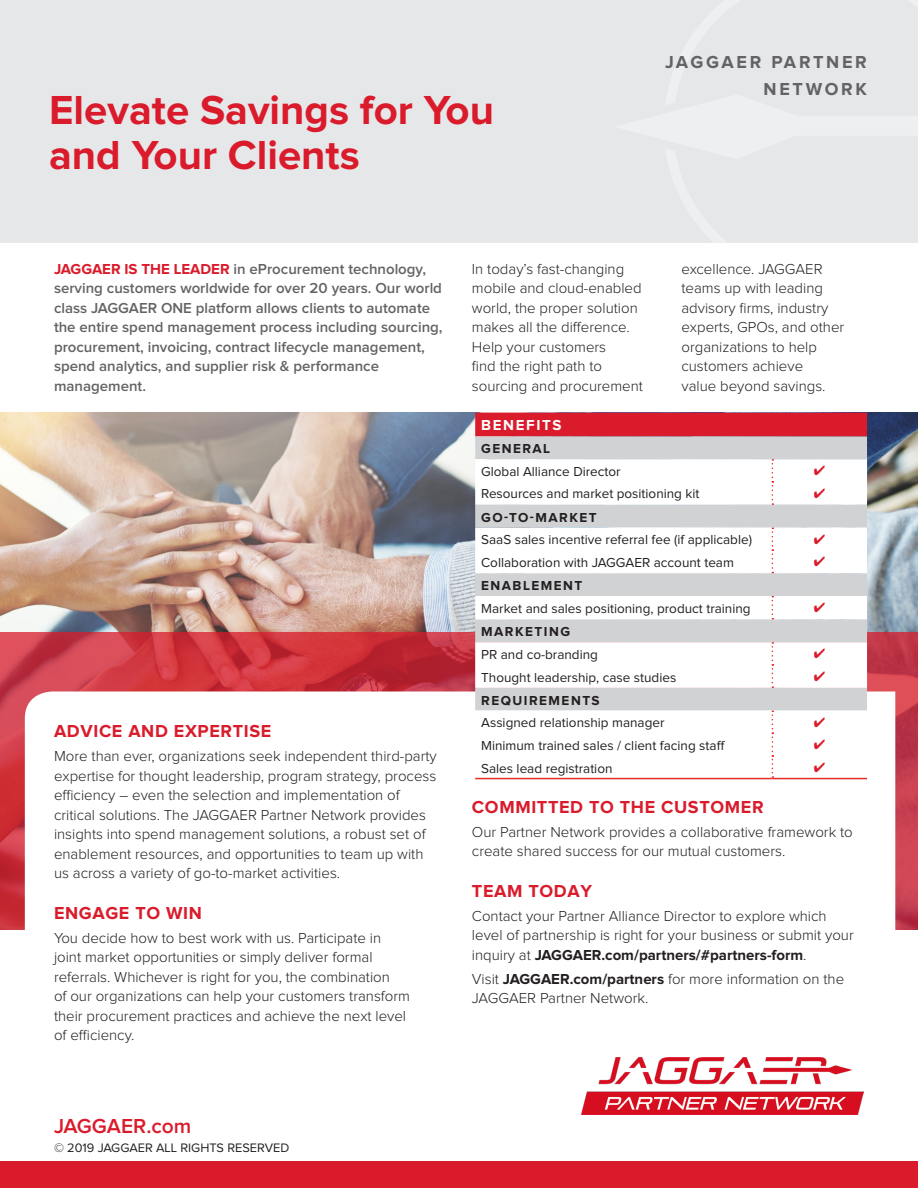
<style>
.page{position:relative;width:918px;height:1188px;background:#fff}
.page>*{position:absolute;margin:0;border:0;box-sizing:border-box;transform-origin:0 0}
.Headline_2{font:700 42px/45px "Proxima Nova";color:#da1b2b}
.Body{font:600 21px "Proxima Nova";color:#da1b2b}
.Subhead_Red{font:700 18px "Proxima Nova";letter-spacing:.035em;color:#da1b2b}
.Headline_1{font:700 18px/27px "Proxima Nova";letter-spacing:.15em;color:#636366;text-align:right}
.Body-2{font:300 15px/19.5px "Proxima Nova";color:#231f20}
.Body-3{font:600 15px/19.5px "Proxima Nova";color:#636366}
.Table_heading{font:700 15px "Proxima Nova";letter-spacing:.11em;color:#fff}
.table_body{font:13.5px "Proxima Nova";color:#231f20}
.Table_subhead{font:700 13.5px "Proxima Nova";letter-spacing:.11em;color:#231f20}
.Body-4{font:12.75px "Proxima Nova";color:#231f20}
.s1{font-weight:700;color:#da1b2b}
.s2{font-weight:700}
</style>
<div class="page">
<div style="left:0;top:1161px;width:918px;height:27px;background:#da1b2b"></div>
<img style="left:0;top:413px;width:918px;height:219px">
<div style="left:0;top:0;width:918px;height:243px;background:#e6e7e9"></div>
<svg style="left:0;top:632px;width:918px;height:298px"></svg>
<svg style="left:25px;top:692px;width:870px;height:238px"></svg>
<div style="left:475px;top:413px;width:392px;height:23px;background:#da1b2b"></div>
<div style="left:475px;top:436px;width:392px;height:23px;background:#d1d2d4"></div>
<svg style="left:475px;top:459px;width:392px;height:319px"></svg>
<svg style="left:772px;top:459px;width:1px;height:46px"></svg>
<svg style="left:772px;top:528px;width:1px;height:45px"></svg>
<svg style="left:772px;top:596px;width:1px;height:24px"></svg>
<svg style="left:772px;top:642px;width:1px;height:46px"></svg>
<svg style="left:772px;top:711px;width:1px;height:67px"></svg>
<hr style="left:475px;top:778px;width:297px;height:1px;background:#e72b28">
<hr style="left:772px;top:778px;width:95px;height:1px;background:#e72b28">
<img style="left:581px;top:1058px;width:283px;height:56px">
<svg style="left:814px;top:466px;width:11px;height:10px"></svg>
<svg style="left:814px;top:488px;width:11px;height:10px"></svg>
<svg style="left:814px;top:534px;width:11px;height:10px"></svg>
<svg style="left:814px;top:557px;width:11px;height:10px"></svg>
<svg style="left:814px;top:603px;width:11px;height:9px"></svg>
<svg style="left:814px;top:649px;width:11px;height:10px"></svg>
<svg style="left:814px;top:671px;width:11px;height:10px"></svg>
<svg style="left:814px;top:717px;width:11px;height:10px"></svg>
<svg style="left:814px;top:740px;width:11px;height:10px"></svg>
<svg style="left:814px;top:763px;width:11px;height:9px"></svg>
<p class="Headline_2" style="left:49px;top:90px;width:446px">Elevate Savings for You and Your Clients</p>
<p class="Headline_1" style="left:665px;top:49px;width:203px">JAGGAER PARTNER<br>NETWORK</p>
<p class="Body-3" style="left:54px;top:259px;width:390px"><span class="s1">JAGGAER IS THE LEADER</span> in eProcurement technology, serving customers worldwide for over 20 years. Our world class JAGGAER ONE platform allows clients to automate the entire spend management process including sourcing, procurement, invoicing, contract lifecycle management, spend analytics, and supplier risk &amp; performance management.</p>
<p class="Body-2" style="left:472px;top:259px;width:172px">In today’s fast-changing mobile and cloud-enabled world, the proper solution makes all the difference.<br>Help your customers<br>find the right path to sourcing and procurement</p>
<p class="Body-2" style="left:681px;top:259px;width:164px">excellence. JAGGAER teams up with leading advisory firms, industry experts, GPOs, and other organizations to help customers achieve<br>value beyond savings.</p>
<p class="Subhead_Red" style="left:54px;top:723px;width:219px">ADVICE AND EXPERTISE</p>
<p class="Body-2" style="left:54px;top:747px;width:384px">More than ever, organizations seek independent third-party expertise for thought leadership, program strategy, process efficiency – even the selection and implementation of critical solutions. The JAGGAER Partner Network provides insights into spend management solutions, a robust set of enablement resources, and opportunities to team up with us across a variety of go-to-market activities.</p>
<p class="Subhead_Red" style="left:54px;top:904px;width:149px">ENGAGE TO WIN</p>
<p class="Body-2" style="left:54px;top:928px;width:358px">You decide how to best work with us. Participate in joint market opportunities or simply deliver formal referrals. Whichever is right for you, the combination<br>of our organizations can help your customers transform their procurement practices and achieve the next level of efficiency.</p>
<p class="Body" style="left:54px;top:1117px;width:139px">JAGGAER.com</p>
<p class="Body-4" style="left:54px;top:1142px;width:237px">© 2019 JAGGAER ALL RIGHTS RESERVED</p>
<p class="Table_heading" style="left:481px;top:419px;width:82px">BENEFITS</p>
<p class="Table_subhead" style="left:481px;top:442px;width:71px">GENERAL</p>
<p class="table_body" style="left:481px;top:465px;width:141px">Global Alliance Director</p>
<p class="table_body" style="left:481px;top:488px;width:220px">Resources and market positioning kit</p>
<p class="Table_subhead" style="left:481px;top:511px;width:117px">GO-TO-MARKET</p>
<p class="table_body" style="left:481px;top:534px;width:272px">SaaS sales incentive referral fee (if applicable)</p>
<p class="table_body" style="left:481px;top:556px;width:254px">Collaboration with JAGGAER account team</p>
<p class="Table_subhead" style="left:481px;top:579px;width:103px">ENABLEMENT</p>
<p class="table_body" style="left:481px;top:602px;width:271px">Market and sales positioning, product training</p>
<p class="Table_subhead" style="left:481px;top:626px;width:90px">MARKETING</p>
<p class="table_body" style="left:481px;top:648px;width:118px">PR and co-branding</p>
<p class="table_body" style="left:481px;top:671px;width:197px">Thought leadership, case studies</p>
<p class="Table_subhead" style="left:481px;top:694px;width:120px">REQUIREMENTS</p>
<p class="table_body" style="left:481px;top:717px;width:185px">Assigned relationship manager</p>
<p class="table_body" style="left:481px;top:739px;width:245px">Minimum trained sales / client facing staff</p>
<p class="table_body" style="left:481px;top:762px;width:133px">Sales lead registration</p>
<p class="Subhead_Red" style="left:472px;top:798px;width:293px">COMMITTED TO THE CUSTOMER</p>
<p class="Body-2" style="left:472px;top:822px;width:382px">Our Partner Network provides a collaborative framework to create shared success for our mutual customers.</p>
<p class="Subhead_Red" style="left:472px;top:882px;width:122px">TEAM TODAY</p>
<p class="Body-2" style="left:472px;top:906px;width:383px">Contact your Partner Alliance Director to explore which level of partnership is right for your business or submit your inquiry at <span class="s2">JAGGAER.com/partners/#partners-form</span>.</p>
<p class="Body-2" style="left:472px;top:969px;width:374px">Visit <span class="s2">JAGGAER.com/partners</span> for more information on the<br>JAGGAER Partner Network.</p>
</div>
